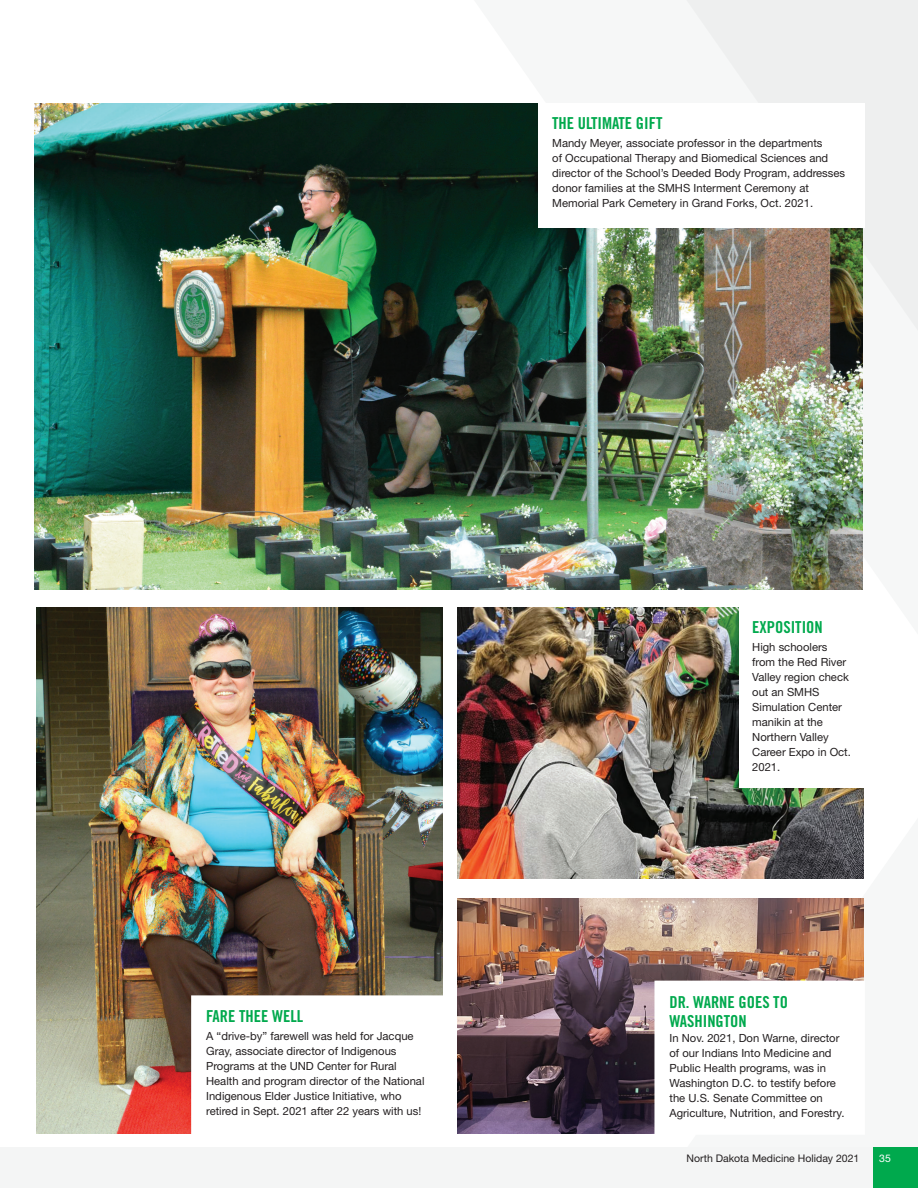
<style>
.page{position:relative;width:918px;height:1188px;background:#fff}
.page>*{position:absolute;margin:0;border:0;box-sizing:border-box;transform-origin:0 0}
.ND_Medicine_Caption{font:16.5px/19.5px "Trade Gothic LT Pro Bd Cn 20";color:#00a94d}
.ND_Medicine_Caption-2{font:11.25px/15px "Helvetica Neue LT Pro";color:#231f20}
.t1{font:10.5px "Helvetica Neue LT Pro";color:#231f20}
.t2{font:10.5px "Helvetica Neue LT Pro";color:#fff}
</style>
<div class="page">
<div style="left:686px;top:0;width:232px;height:331px;background:#eeefef"></div>
<img style="left:35px;top:104px;width:828px;height:486px">
<img style="left:36px;top:608px;width:406px;height:526px">
<img style="left:458px;top:898px;width:406px;height:236px">
<div style="left:192px;top:996px;width:252px;height:140px;background:#fff"></div>
<div style="left:191px;top:995px;width:253px;height:141px;border:2px solid #fff"></div>
<div style="left:655px;top:981px;width:209px;height:153px;background:#fff"></div>
<img style="left:458px;top:608px;width:406px;height:270px">
<div style="left:739px;top:608px;width:126px;height:180px;background:#fff"></div>
<div style="left:539px;top:103px;width:326px;height:125px;background:#fff"></div>
<div style="left:0;top:1148px;width:918px;height:40px;background:#f4f5f5"></div>
<div style="left:873px;top:1148px;width:45px;height:40px;background:#00a94d"></div>
<p class="ND_Medicine_Caption" style="left:552px;top:113px;width:112px">THE ULTIMATE GIFT</p>
<p class="ND_Medicine_Caption-2" style="left:552px;top:135px;width:294px">Mandy Meyer, associate professor in the departments<br>of Occupational Therapy and Biomedical Sciences and director of the School’s Deeded Body Program, addresses donor families at the SMHS Interment Ceremony at Memorial Park Cemetery in Grand Forks, Oct. 2021.</p>
<p class="ND_Medicine_Caption" style="left:206px;top:1007px;width:99px">FARE THEE WELL</p>
<p class="ND_Medicine_Caption-2" style="left:206px;top:1029px;width:220px">A “drive-by” farewell was held for Jacque Gray, associate director of Indigenous Programs at the UND Center for Rural Health and program director of the National Indigenous Elder Justice Initiative, who retired in Sept. 2021 after 22 years with us!</p>
<p class="ND_Medicine_Caption" style="left:752px;top:617px;width:72px">EXPOSITION</p>
<p class="ND_Medicine_Caption-2" style="left:752px;top:639px;width:100px">High schoolers from the Red River<br>Valley region check out an SMHS<br>Simulation Center manikin at the<br>Northern Valley<br>Career Expo in Oct.<br>2021.</p>
<p class="ND_Medicine_Caption" style="left:669px;top:992px;width:120px">DR. WARNE GOES TO<br>WASHINGTON</p>
<p class="ND_Medicine_Caption-2" style="left:669px;top:1030px;width:177px">In Nov. 2021, Don Warne, director of our Indians Into Medicine and Public Health programs, was in Washington D.C. to testify before the U.S. Senate Committee on Agriculture, Nutrition, and Forestry.</p>
<p class="t1" style="left:687px;top:1152px;width:174px">North Dakota Medicine Holiday 2021</p>
<p class="t2" style="left:879px;top:1152px;width:13px">35</p>
</div>
